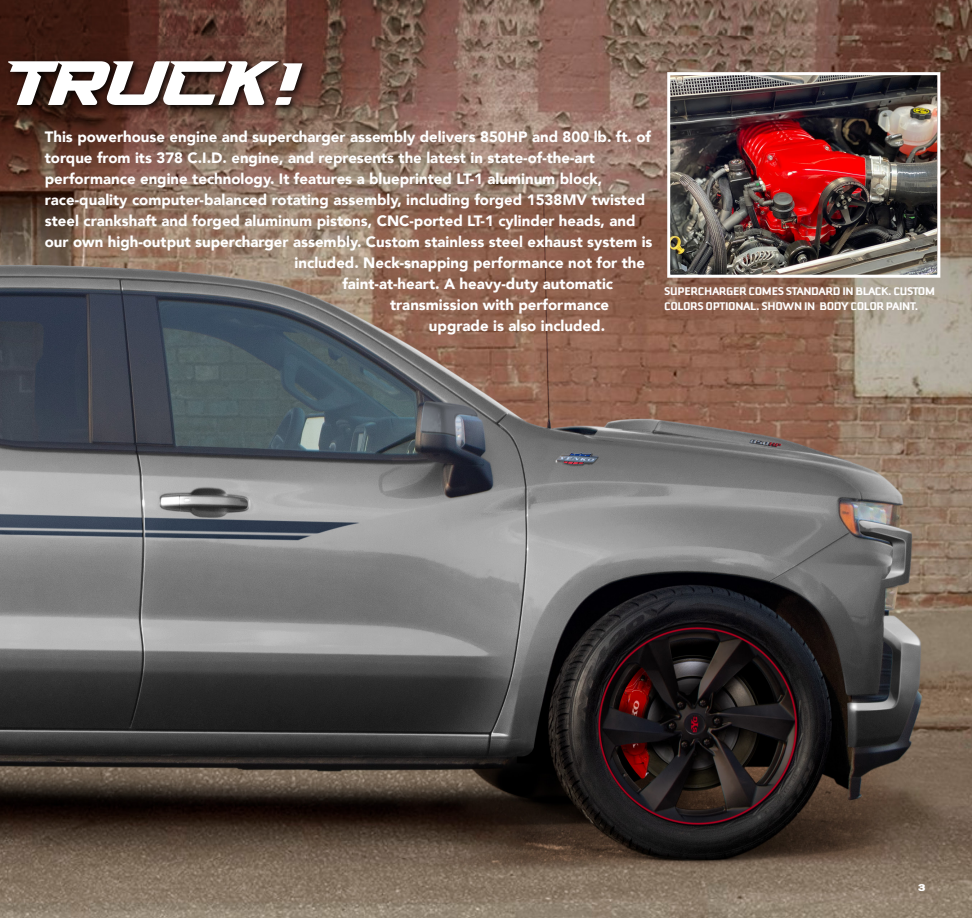
<style>
.page{position:relative;width:972px;height:918px;background:#fff}
.page>*{position:absolute;margin:0;border:0;box-sizing:border-box;transform-origin:0 0}
.t1{font:62.4px "High Speed";letter-spacing:-.06em;color:#fff}
.t2{font:900 15px "Avenir";color:#fff}
.t3{font:700 12px/15px "Downtempo";color:#fff}
.t4{font:700 expanded 9px "Vonnes";color:#fff}
</style>
<div class="page">
<img style="left:0;top:0;width:972px;height:918px">
<div style="left:667px;top:72px;width:273px;height:206px;border:3px solid #fff"></div>
<img style="left:0;top:44px;width:315px;height:86px">
<h1 class="t1" style="left:8px;top:45px;width:297px">TRUCK!</h1>
<p class="t2" style="left:45px;top:124px;width:608px">This powerhouse engine and supercharger assembly delivers 850HP and 800 lb. ft. of</p>
<p class="t2" style="left:45px;top:145px;width:552px">torque from its 378 C.I.D. engine, and represents the latest in state-of-the-art</p>
<p class="t2" style="left:45px;top:166px;width:559px">performance engine technology. It features a blueprinted LT-1 aluminum block,</p>
<p class="t2" style="left:45px;top:187px;width:602px">race-quality computer-balanced rotating assembly, including forged 1538MV twisted</p>
<p class="t2" style="left:45px;top:208px;width:592px">steel crankshaft and forged aluminum pistons, CNC-ported LT-1 cylinder heads, and</p>
<p class="t2" style="left:45px;top:229px;width:609px">our own high-output supercharger assembly. Custom stainless steel exhaust system is</p>
<p class="t2" style="left:295px;top:250px;width:352px">included. Neck-snapping performance not for the</p>
<p class="t2" style="left:342px;top:271px;width:272px">faint-at-heart. A heavy-duty automatic</p>
<p class="t2" style="left:390px;top:292px;width:221px">transmission with performance</p>
<p class="t2" style="left:429px;top:313px;width:178px">upgrade is also included.</p>
<p class="t3" style="left:664px;top:284px;width:272px">SUPERCHARGER COMES STANDARD IN BLACK. CUSTOM<br>COLORS OPTIONAL. SHOWN IN BODY COLOR PAINT.</p>
<p class="t4" style="left:918px;top:882px;width:9px">3</p>
</div>
